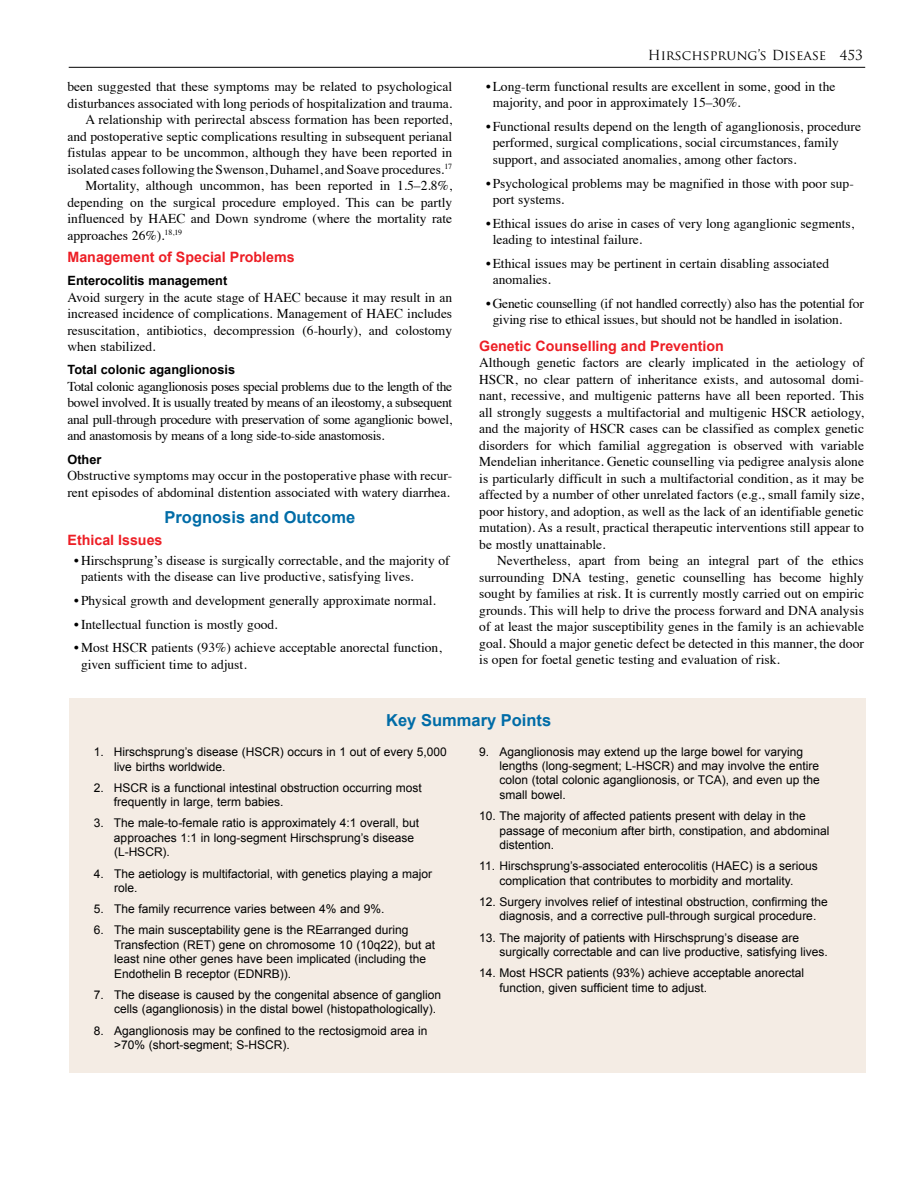
<style>
.page{position:relative;width:918px;height:1188px;background:#fff}
.page>*{position:absolute;margin:0;border:0;box-sizing:border-box;transform-origin:0 0}
.t1{font:700 16.5px "Arial";color:#006ca7}
.t2{font:700 14.25px "Arial";color:#ed1e25}
.t3{font:13.5px/16.5px "Times";color:#000}
.t4{font:13.5px "Trajan Pro";color:#000}
.t5{font:700 12.75px "Arial";color:#000}
.t6{font:12px/14.4px "Arial";color:#000}
</style>
<div class="page">
<hr style="left:69px;top:67px;width:796px;height:1px;background:#000">
<div style="left:70px;top:699px;width:796px;height:374px;background:#f4ece4"></div>
<p class="t3" style="left:68px;top:77px;width:386px">been suggested that these symptoms may be related to psychological</p>
<p class="t3" style="left:68px;top:94px;width:386px">disturbances associated with long periods of hospitalization and trauma.</p>
<p class="t3" style="left:85px;top:110px;width:368px">A relationship with perirectal abscess formation has been reported,</p>
<p class="t3" style="left:68px;top:127px;width:386px">and postoperative septic complications resulting in subsequent perianal</p>
<p class="t3" style="left:68px;top:143px;width:386px">fistulas appear to be uncommon, although they have been reported in</p>
<p class="t3" style="left:68px;top:160px;width:386px">isolated cases following the Swenson, Duhamel, and Soave procedures.<sup>17</sup></p>
<p class="t3" style="left:85px;top:176px;width:368px">Mortality, although uncommon, has been reported in 1.5–2.8%,</p>
<p class="t3" style="left:68px;top:193px;width:386px">depending on the surgical procedure employed. This can be partly</p>
<p class="t3" style="left:68px;top:209px;width:386px">influenced by HAEC and Down syndrome (where the mortality rate</p>
<p class="t3" style="left:68px;top:226px;width:116px">approaches 26%).<sup>18,19</sup></p>
<p class="t2" style="left:68px;top:247px;width:229px">Management of Special Problems</p>
<p class="t5" style="left:68px;top:272px;width:161px">Enterocolitis management</p>
<p class="t3" style="left:68px;top:288px;width:386px;text-align:justify">Avoid surgery in the acute stage of HAEC because it may result in an increased incidence of complications. Management of HAEC includes resuscitation, antibiotics, decompression (6-hourly), and colostomy when stabilized.</p>
<p class="t5" style="left:68px;top:361px;width:169px">Total colonic aganglionosis</p>
<p class="t3" style="left:68px;top:377px;width:386px;text-align:justify">Total colonic aganglionosis poses special problems due to the length of the bowel involved. It is usually treated by means of an ileostomy, a subsequent anal pull-through procedure with preservation of some aganglionic bowel, and anastomosis by means of a long side-to-side anastomosis.</p>
<p class="t5" style="left:68px;top:451px;width:36px">Other</p>
<p class="t3" style="left:68px;top:466px;width:386px">Obstructive symptoms may occur in the postoperative phase with recur&shy;rent episodes of abdominal distention associated with watery diarrhea.</p>
<p class="t1" style="left:165px;top:506px;width:192px">Prognosis and Outcome</p>
<p class="t2" style="left:68px;top:531px;width:97px">Ethical Issues</p>
<p class="t3" style="left:81px;top:551px;width:370px;text-indent:-7px">• Hirschsprung’s disease is surgically correctable, and the majority of patients with the disease can live productive, satisfying lives.</p>
<p class="t3" style="left:74px;top:591px;width:363px">• Physical growth and development generally approximate normal.</p>
<p class="t3" style="left:74px;top:615px;width:205px">•Intellectual function is mostly good.</p>
<p class="t3" style="left:81px;top:639px;width:362px;text-indent:-7px">• Most HSCR patients (93%) achieve acceptable anorectal function, given sufficient time to adjust.</p>
<p class="t4" style="left:648px;top:47px;width:216px">Hirschsprung’s Disease 453</p>
<p class="t3" style="left:493px;top:77px;width:344px;text-indent:-7px">•Long-term functional results are excellent in some, good in the majority, and poor in approximately 15–30%.</p>
<p class="t3" style="left:493px;top:117px;width:370px;text-indent:-7px">• Functional results depend on the length of aganglionosis, procedure performed, surgical complications, social circumstances, family support, and associated anomalies, among other factors.</p>
<p class="t3" style="left:493px;top:174px;width:363px;text-indent:-7px">• Psychological problems may be magnified in those with poor sup&shy;port systems.</p>
<p class="t3" style="left:493px;top:214px;width:363px;text-indent:-7px">•Ethical issues do arise in cases of very long aganglionic segments, leading to intestinal failure.</p>
<p class="t3" style="left:493px;top:254px;width:338px;text-indent:-7px">•Ethical issues may be pertinent in certain disabling associated anomalies.</p>
<p class="t3" style="left:493px;top:294px;width:373px;text-indent:-7px">• Genetic counselling (if not handled correctly) also has the potential for giving rise to ethical issues, but should not be handled in isolation.</p>
<p class="t2" style="left:479px;top:336px;width:246px">Genetic Counselling and Prevention</p>
<p class="t3" style="left:479px;top:353px;width:386px;text-align:justify">Although genetic factors are clearly implicated in the aetiology of HSCR, no clear pattern of inheritance exists, and autosomal domi&shy;nant, recessive, and multigenic patterns have all been reported. This all strongly suggests a multifactorial and multigenic HSCR aetiology, and the majority of HSCR cases can be classified as complex genetic disorders for which familial aggregation is observed with variable Mendelian inheritance. Genetic counselling via pedigree analysis alone is particularly difficult in such a multifactorial condition, as it may be affected by a number of other unrelated factors (e.g., small family size, poor history, and adoption, as well as the lack of an identifiable genetic mutation). As a result, practical therapeutic interventions still appear to be mostly unattainable.</p>
<p class="t3" style="left:479px;top:551px;width:386px;text-align:justify;text-indent:18px">Nevertheless, apart from being an integral part of the ethics surrounding DNA testing, genetic counselling has become highly sought by families at risk. It is currently mostly carried out on empiric grounds. This will help to drive the process forward and DNA analysis of at least the major susceptibility genes in the family is an achievable goal. Should a major genetic defect be detected in this manner, the door is open for foetal genetic testing and evaluation of risk.</p>
<p class="t1" style="left:386px;top:709px;width:167px">Key Summary Points</p>
<p class="t6" style="left:114px;top:745px;width:334px;text-indent:-20px">1. Hirschsprung’s disease (HSCR) occurs in 1 out of every 5,000 live births worldwide.</p>
<p class="t6" style="left:114px;top:781px;width:309px;text-indent:-20px">2. HSCR is a functional intestinal obstruction occurring most frequently in large, term babies.</p>
<p class="t6" style="left:114px;top:816px;width:307px;text-indent:-20px">3. The male-to-female ratio is approximately 4:1 overall, but approaches 1:1 in long-segment Hirschsprung’s disease (L-HSCR).</p>
<p class="t6" style="left:114px;top:866px;width:320px;text-indent:-20px">4. The aetiology is multifactorial, with genetics playing a major role.</p>
<p class="t6" style="left:94px;top:902px;width:292px">5. The family recurrence varies between 4% and 9%.</p>
<p class="t6" style="left:114px;top:923px;width:323px;text-indent:-20px">6. The main susceptability gene is the REarranged during Transfection (RET) gene on chromosome 10 (10q22), but at least nine other genes have been implicated (including the Endothelin B receptor (EDNRB)).</p>
<p class="t6" style="left:114px;top:988px;width:329px;text-indent:-20px">7. The disease is caused by the congenital absence of ganglion cells (aganglionosis) in the distal bowel (histopathologically).</p>
<p class="t6" style="left:114px;top:1023px;width:315px;text-indent:-20px">8. Aganglionosis may be confined to the rectosigmoid area in &gt;70% (short-segment; S-HSCR).</p>
<p class="t6" style="left:500px;top:744px;width:322px;text-indent:-20px">9. Aganglionosis may extend up the large bowel for varying lengths (long-segment; L-HSCR) and may involve the entire colon (total colonic aganglionosis, or TCA), and even up the small bowel.</p>
<p class="t6" style="left:500px;top:809px;width:331px;text-indent:-20px">10. The majority of affected patients present with delay in the passage of meconium after birth, constipation, and abdominal distention.</p>
<p class="t6" style="left:479px;top:859px;width:340px;text-align:center">11. Hirschsprung’s-associated enterocolitis (HAEC) is a serious complication that contributes to morbidity and mortality.</p>
<p class="t6" style="left:500px;top:895px;width:330px;text-indent:-20px">12. Surgery involves relief of intestinal obstruction, confirming the diagnosis, and a corrective pull-through surgical procedure.</p>
<p class="t6" style="left:500px;top:930px;width:330px;text-indent:-20px">13. The majority of patients with Hirschsprung’s disease are surgically correctable and can live productive, satisfying lives.</p>
<p class="t6" style="left:499px;top:966px;width:306px;text-indent:-20px">14. Most HSCR patients (93%) achieve acceptable anorectal function, given sufficient time to adjust.</p>
</div>
